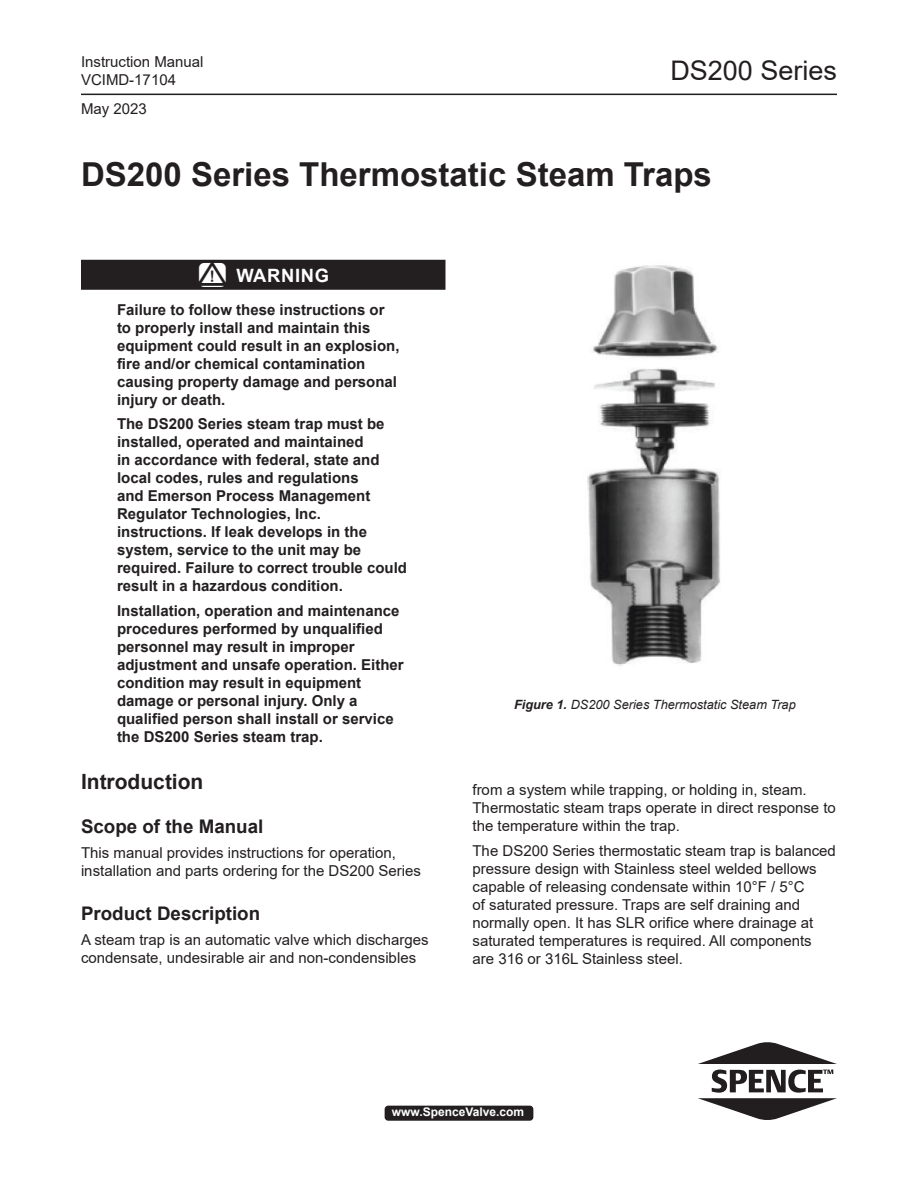
<style>
.page{position:relative;width:918px;height:1188px;background:#fff}
.page>*{position:absolute;margin:0;border:0;box-sizing:border-box;transform-origin:0 0}
.t1{font:700 33px "Arial";color:#231f20}
.t2{font:27px "Arial";color:#231f20}
.t3{font:700 21px "Arial";color:#231f20}
.t4{font:700 18.75px "Arial";color:#231f20}
.t5{font:700 18.3px "Arial";letter-spacing:.035em;color:#fff}
.t6{font:700 15px/18px "Arial";color:#231f20}
.t7{font:15px/18px "Arial";color:#231f20}
.t8{font:italic 12.75px "Arial";color:#231f20}
.t9{font:700 12px "Arial";color:#fff}
.s1{font-weight:700}
</style>
<div class="page">
<div style="left:385px;top:1106px;width:148px;height:14px;background:#231f20;border-radius:3px"></div>
<div style="left:385px;top:1106px;width:148px;height:15px;border:2px solid #231f20;border-radius:3px"></div>
<div style="left:81px;top:260px;width:365px;height:30px;background:#231f20"></div>
<img style="left:587px;top:265px;width:134px;height:401px">
<hr style="left:81px;top:94px;width:756px;height:1px;background:#231f20">
<svg style="left:698px;top:1042px;width:139px;height:22px"></svg>
<svg style="left:698px;top:1070px;width:139px;height:50px"></svg>
<p class="t7" style="left:81px;top:52px;width:124px">Instruction Manual<br>VCIMD-17104</p>
<p class="t7" style="left:81px;top:100px;width:67px">May 2023</p>
<h2 class="t2" style="left:670px;top:52px;width:168px">DS200 Series</h2>
<h1 class="t1" style="left:81px;top:151px;width:632px">DS200 Series Thermostatic Steam Traps</h1>
<p class="t5" style="left:197px;top:263px;width:133px">▲ WARNING</p>
<p class="t6" style="left:117px;top:300px;width:284px">Failure to follow these instructions or to properly install and maintain this equipment could result in an explosion, fire and/or chemical contamination causing property damage and personal injury or death.</p>
<p class="t6" style="left:117px;top:415px;width:292px">The DS200 Series steam trap must be installed, operated and maintained<br>in accordance with federal, state and local codes, rules and regulations<br>and Emerson Process Management Regulator Technologies, Inc. instructions. If leak develops in the system, service to the unit may be required. Failure to correct trouble could result in a hazardous condition.</p>
<p class="t6" style="left:117px;top:602px;width:288px">Installation, operation and maintenance procedures performed by unqualified personnel may result in improper adjustment and unsafe operation. Either condition may result in equipment damage or personal injury. Only a qualified person shall install or service the DS200 Series steam trap.</p>
<h3 class="t3" style="left:81px;top:767px;width:124px">Introduction</h3>
<p class="t4" style="left:81px;top:813px;width:184px">Scope of the Manual</p>
<p class="t7" style="left:81px;top:843px;width:342px">This manual provides instructions for operation, installation and parts ordering for the DS200 Series</p>
<p class="t4" style="left:81px;top:900px;width:181px">Product Description</p>
<p class="t7" style="left:81px;top:930px;width:349px">A steam trap is an automatic valve which discharges condensate, undesirable air and non-condensibles</p>
<p class="t8" style="left:514px;top:696px;width:283px"><span class="s1">Figure 1.</span> DS200 Series Thermostatic Steam Trap</p>
<p class="t7" style="left:472px;top:781px;width:365px">from a system while trapping, or holding in, steam.<br>Thermostatic steam traps operate in direct response to the temperature within the trap.</p>
<p class="t7" style="left:472px;top:841px;width:365px">The DS200 Series thermostatic steam trap is balanced pressure design with Stainless steel welded bellows capable of releasing condensate within 10°F / 5°C<br>of saturated pressure. Traps are self draining and normally open. It has SLR orifice where drainage at saturated temperatures is required. All components are 316 or 316L Stainless steel.</p>
<p class="t9" style="left:392px;top:1103px;width:134px">www.SpenceValve.com</p>
</div>
